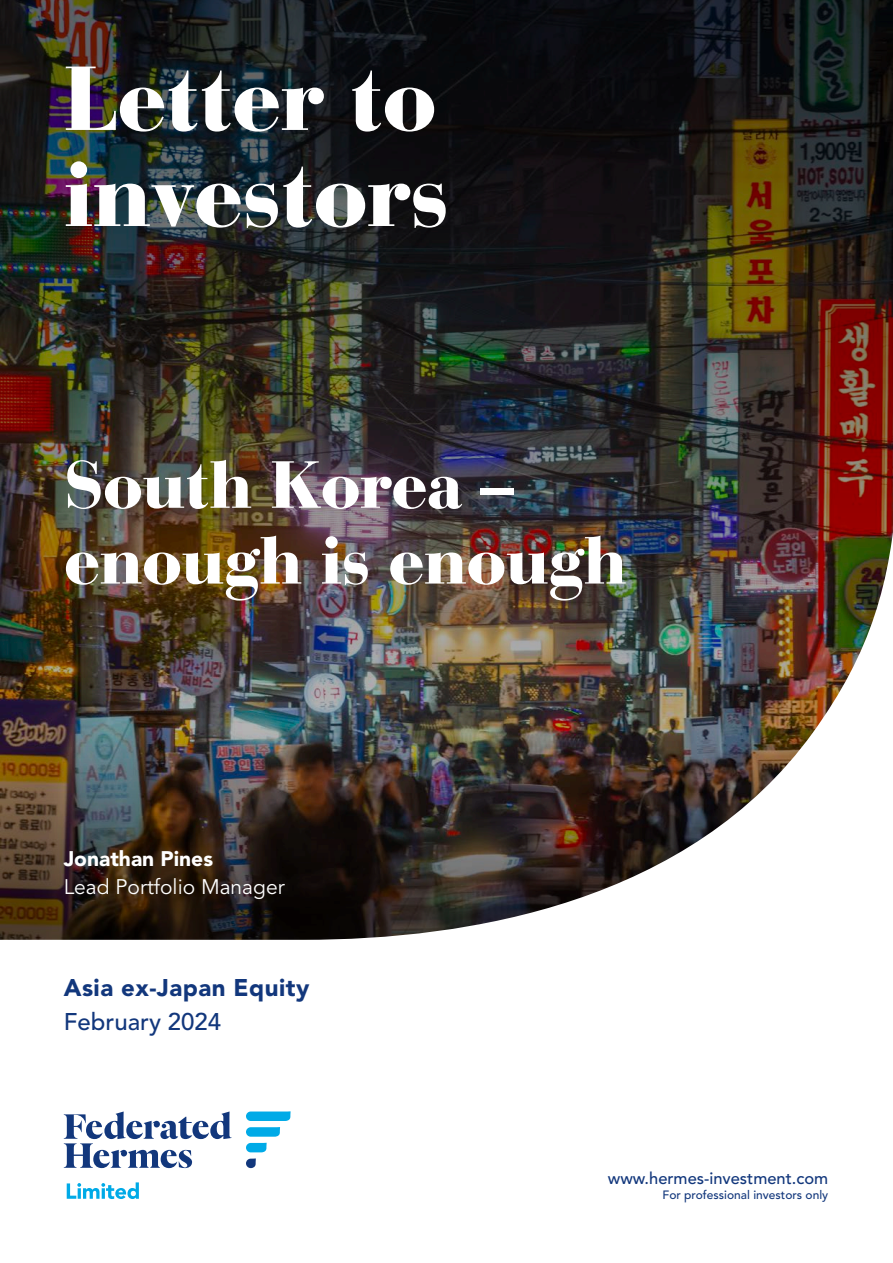
<style>
.page{position:relative;width:893px;height:1263px;background:#fff}
.page>*{position:absolute;margin:0;border:0;box-sizing:border-box;transform-origin:0 0}
.t1{font:900 90px/96px "Bauer Bodoni Std";letter-spacing:-.02em;color:#fff}
.t2{font:900 66px/75.8px "Bauer Bodoni Std";letter-spacing:-.02em;color:#fff}
.t3{font:900 24px "Avenir LT Std";letter-spacing:.02em;color:#12377c}
.t4{font:500 24px "Avenir LT Std";color:#12377c}
.t5{font:21px "Avenir LT Std";color:#fff}
.t6{font:900 21px "Avenir LT Std";color:#fff}
.t7{font:500 16.5px "Avenir LT Std";color:#12377c}
.t8{font:500 12px "Avenir LT Std";color:#12377c}
</style>
<div class="page">
<svg style="left:0;top:0;width:893px;height:92px;fill:#0d0e11"></svg>
<img style="left:0;top:92px;width:893px;height:1107px">
<svg style="left:246px;top:1143px;width:21px;height:9px"></svg>
<svg style="left:246px;top:1127px;width:34px;height:10px"></svg>
<svg style="left:246px;top:1111px;width:45px;height:10px"></svg>
<svg style="left:246px;top:1158px;width:10px;height:10px"></svg>
<svg style="left:64px;top:1111px;width:168px;height:57px"></svg>
<svg style="left:67px;top:1182px;width:72px;height:17px"></svg>
<h1 class="t1" style="left:64px;top:51px;width:387px">Letter to investors</h1>
<h2 class="t2" style="left:64px;top:447px;width:565px">South Korea – enough is enough</h2>
<h3 class="t6" style="left:64px;top:846px;width:151px">Jonathan Pines</h3>
<h3 class="t5" style="left:64px;top:875px;width:222px">Lead Portfolio Manager</h3>
<h3 class="t3" style="left:64px;top:973px;width:247px">Asia ex-Japan Equity</h3>
<h3 class="t4" style="left:64px;top:1008px;width:159px">February 2024</h3>
<h3 class="t7" style="left:608px;top:1169px;width:222px">www.hermes-investment.com</h3>
<p class="t8" style="left:662px;top:1188px;width:167px">For professional investors only</p>
</div>
